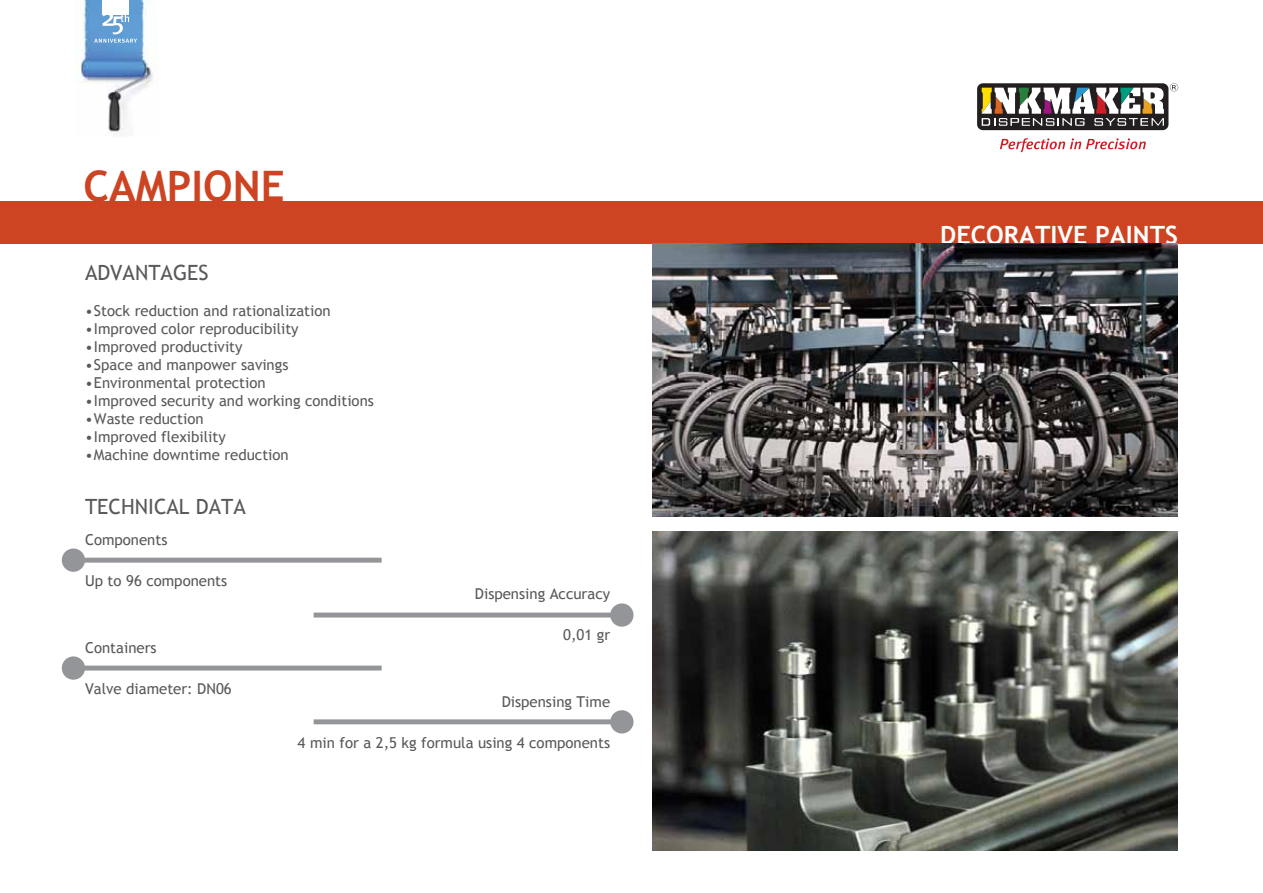
<style>
.page{position:relative;width:1263px;height:893px;background:#fff}
.page>*{position:absolute;margin:0;border:0;box-sizing:border-box;transform-origin:0 0}
.t1{font:700 42px "Trebuchet MS";color:#cd4422}
.t2{font:700 25.2px "Trebuchet MS";color:#fff}
.t3{font:21px "Trebuchet MS";color:#58595b}
.t4{font:15px "Trebuchet MS";color:#58595b}
</style>
<div class="page">
<img style="left:75px;top:0;width:79px;height:136px">
<div style="left:102px;top:0;width:27px;height:15px;background:#fff"></div>
<svg style="left:94px;top:12px;width:43px;height:31px"></svg>
<div style="left:0;top:201px;width:1263px;height:43px;background:#cd4422"></div>
<div style="left:977px;top:83px;width:191px;height:47px;background:#231f20;border-radius:6px"></div>
<svg style="left:982px;top:87px;width:182px;height:39px"></svg>
<svg style="left:1170px;top:83px;width:8px;height:8px"></svg>
<svg style="left:1000px;top:138px;width:146px;height:14px"></svg>
<hr style="left:84px;top:666px;width:298px;height:4px;background:#939598">
<div style="left:62px;top:656px;width:23px;height:24px;background:#939598;border-radius:50%"></div>
<div style="left:84px;top:558px;width:298px;height:5px;background:#939598"></div>
<div style="left:62px;top:548px;width:23px;height:24px;background:#939598;border-radius:50%"></div>
<hr style="left:314px;top:613px;width:297px;height:4px;background:#939598">
<div style="left:610px;top:603px;width:23px;height:24px;background:#939598;border-radius:50%"></div>
<div style="left:314px;top:719px;width:297px;height:5px;background:#939598"></div>
<div style="left:610px;top:710px;width:23px;height:23px;background:#939598;border-radius:50%"></div>
<img style="left:653px;top:244px;width:525px;height:272px">
<img style="left:653px;top:531px;width:525px;height:319px">
<h1 class="t1" style="left:83px;top:160px;width:203px">CAMPIONE</h1>
<h3 class="t3" style="left:85px;top:260px;width:125px">ADVANTAGES</h3>
<p class="t4" style="left:85px;top:302px;width:247px">• Stock reduction and rationalization</p>
<p class="t4" style="left:85px;top:320px;width:215px">• Improved color reproducibility</p>
<p class="t4" style="left:85px;top:338px;width:159px">• Improved productivity</p>
<p class="t4" style="left:85px;top:356px;width:205px">• Space and manpower savings</p>
<p class="t4" style="left:85px;top:374px;width:182px">• Environmental protection</p>
<p class="t4" style="left:85px;top:392px;width:290px">• Improved security and working conditions</p>
<p class="t4" style="left:85px;top:410px;width:120px">• Waste reduction</p>
<p class="t4" style="left:85px;top:428px;width:142px">• Improved flexibility</p>
<p class="t4" style="left:85px;top:446px;width:205px">• Machine downtime reduction</p>
<h3 class="t3" style="left:85px;top:494px;width:162px">TECHNICAL DATA</h3>
<p class="t4" style="left:85px;top:531px;width:84px">Components</p>
<p class="t4" style="left:85px;top:572px;width:144px">Up to 96 components</p>
<p class="t4" style="left:85px;top:639px;width:73px">Containers</p>
<p class="t4" style="left:85px;top:680px;width:148px">Valve diameter: DN06</p>
<p class="t4" style="left:475px;top:585px;width:137px">Dispensing Accuracy</p>
<p class="t4" style="left:563px;top:626px;width:48px">0,01 gr</p>
<p class="t4" style="left:502px;top:693px;width:110px">Dispensing Time</p>
<p class="t4" style="left:298px;top:734px;width:314px">4 min for a 2,5 kg formula using 4 components</p>
<h2 class="t2" style="left:940px;top:219px;width:239px">DECORATIVE PAINTS</h2>
</div>
